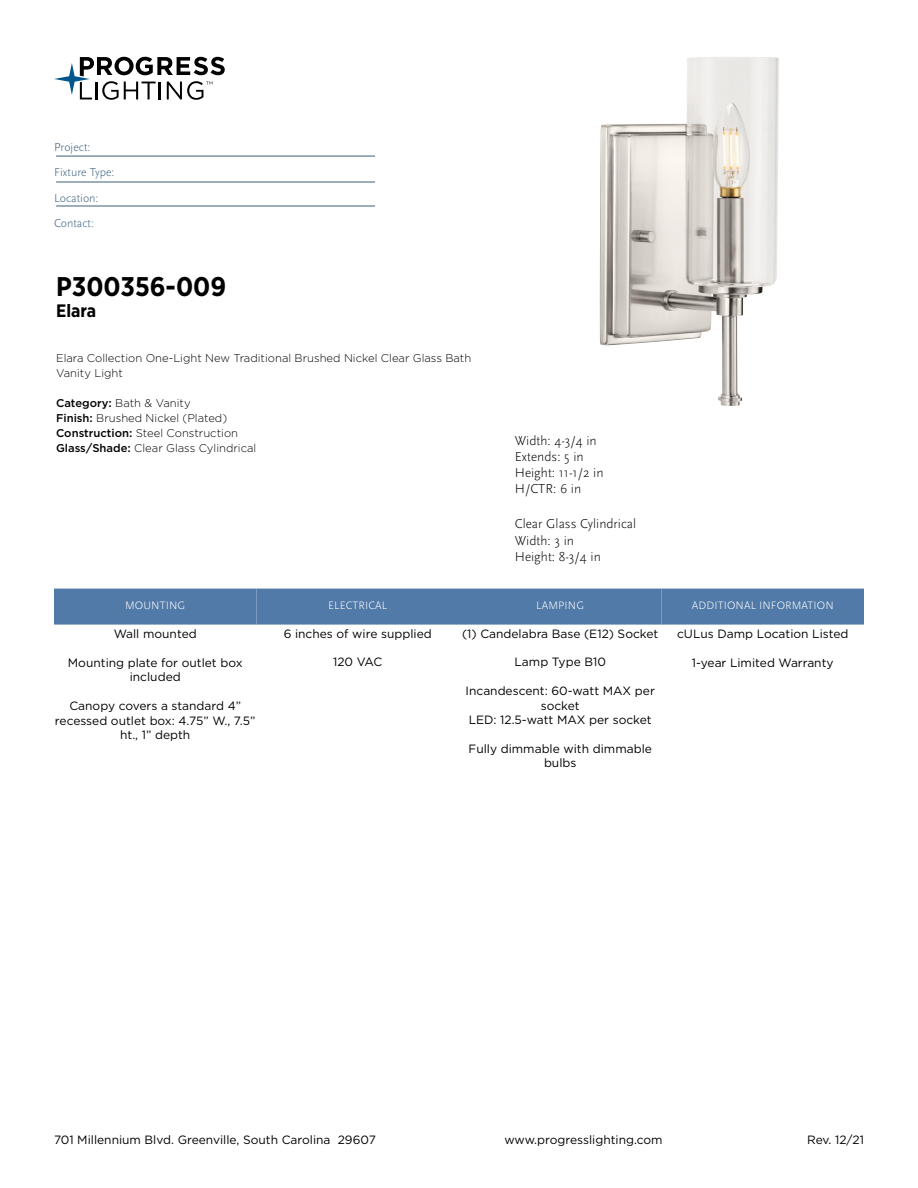
<style>
.page{position:relative;width:918px;height:1188px;background:#fff}
.page>*{position:absolute;margin:0;border:0;box-sizing:border-box;transform-origin:0 0}
.t1{font:700 27px "Gotham Narrow";color:#000}
.t2{font:700 18px "Gotham Narrow";color:#000}
.t3{font:300 13.5px/16.2px "Scala Sans Pro";color:#000}
.t4{font:12px/14.4px "Gotham";color:#000;text-align:center}
.t5{font:300 12px/25.5px "Scala Sans Pro";color:#3b5e7b}
.t6{font:300 11.25px/15px "Gotham";color:#000}
.t7{font:300 11.25px "Scala Sans Pro";letter-spacing:.01em;color:#fff}
.s1{font-weight:500}
</style>
<div class="page">
<svg style="left:54px;top:57px;width:171px;height:43px"></svg>
<hr style="left:56px;top:156px;width:319px;height:1px;background:#3b5e7b">
<hr style="left:56px;top:182px;width:319px;height:1px;background:#3b5e7b">
<hr style="left:56px;top:206px;width:319px;height:1px;background:#3b5e7b">
<img style="left:600px;top:57px;width:179px;height:349px">
<div style="left:54px;top:589px;width:202px;height:36px;background:#527aa8"></div>
<div style="left:256px;top:589px;width:203px;height:36px;background:#527aa8"></div>
<div style="left:459px;top:589px;width:203px;height:36px;background:#527aa8"></div>
<div style="left:662px;top:589px;width:202px;height:36px;background:#527aa8"></div>
<p class="t5" style="left:54px;top:134px;width:62px">Project:<br>Fixture Type:<br>Location:<br>Contact:</p>
<h1 class="t1" style="left:56px;top:270px;width:171px">P300356-009</h1>
<h2 class="t2" style="left:56px;top:300px;width:41px">Elara</h2>
<p class="t6" style="left:56px;top:351px;width:417px">Elara Collection One-Light New Traditional Brushed Nickel Clear Glass Bath<br>Vanity Light</p>
<p class="t6" style="left:56px;top:396px;width:202px"><span class="s1">Category:</span> Bath &amp; Vanity<br><span class="s1">Finish:</span> Brushed Nickel (Plated)<br><span class="s1">Construction:</span> Steel Construction<br><span class="s1">Glass/Shade:</span> Clear Glass Cylindrical</p>
<p class="t3" style="left:515px;top:432px;width:90px">Width: 4-3/4 in<br>Extends: 5 in<br>Height: 11-1/2 in<br>H/CTR: 6 in</p>
<p class="t3" style="left:515px;top:516px;width:123px">Clear Glass Cylindrical<br>Width: 3 in<br>Height: 8-3/4 in</p>
<p class="t7" style="left:125px;top:599px;width:62px">MOUNTING</p>
<p class="t4" style="left:114px;top:627px;width:84px">Wall mounted</p>
<p class="t4" style="left:68px;top:655px;width:176px">Mounting plate for outlet box included</p>
<p class="t4" style="left:55px;top:699px;width:202px">Canopy covers a standard 4” recessed outlet box: 4.75” W., 7.5” ht., 1” depth</p>
<p class="t7" style="left:328px;top:599px;width:61px">ELECTRICAL</p>
<p class="t4" style="left:284px;top:626px;width:150px">6 inches of wire supplied</p>
<p class="t4" style="left:333px;top:655px;width:51px">120 VAC</p>
<p class="t7" style="left:536px;top:599px;width:49px">LAMPING</p>
<p class="t4" style="left:462px;top:626px;width:198px">(1) Candelabra Base (E12) Socket</p>
<p class="t4" style="left:515px;top:655px;width:93px">Lamp Type B10</p>
<p class="t4" style="left:466px;top:684px;width:191px">Incandescent: 60-watt MAX per socket<br>LED: 12.5-watt MAX per socket</p>
<p class="t4" style="left:469px;top:741px;width:185px">Fully dimmable with dimmable bulbs</p>
<p class="t7" style="left:692px;top:599px;width:143px">ADDITIONAL INFORMATION</p>
<p class="t4" style="left:677px;top:627px;width:173px">cULus Damp Location Listed</p>
<p class="t4" style="left:692px;top:655px;width:143px">1-year Limited Warranty</p>
<p class="t4" style="left:54px;top:1132px;width:323px">701 Millennium Blvd. Greenville, South Carolina 29607</p>
<p class="t4" style="left:504px;top:1132px;width:160px">www.progresslighting.com</p>
<p class="t4" style="left:807px;top:1132px;width:58px">Rev. 12/21</p>
</div>
